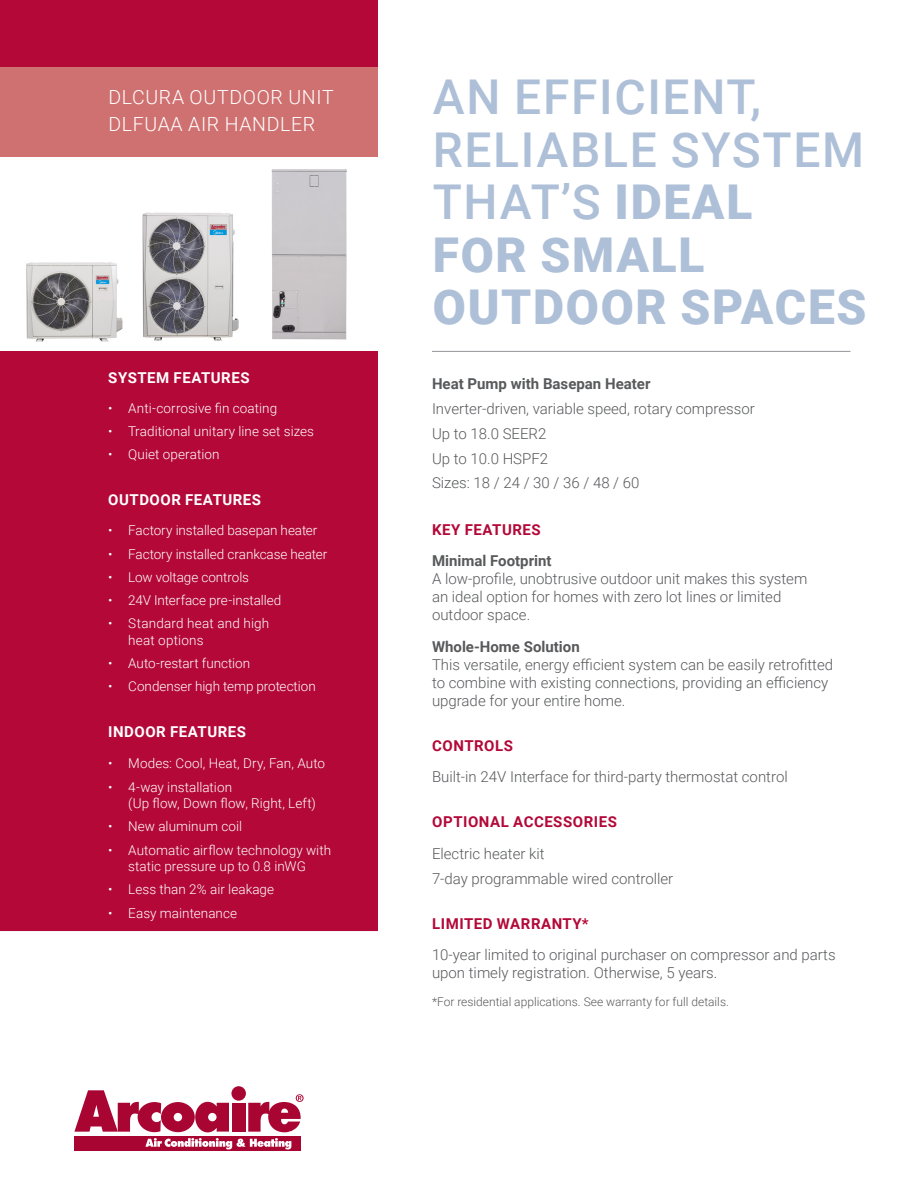
<style>
.page{position:relative;width:918px;height:1188px;background:#fff}
.page>*{position:absolute;margin:0;border:0;box-sizing:border-box;transform-origin:0 0}
.t1{font:500 48px/52.5px "Roboto";letter-spacing:.035em;color:#aebfd8}
.t2{font:300 19.5px/27px "Roboto";letter-spacing:.035em;color:#fff}
.t3{font:300 15px/18px "Roboto";color:#58595b}
.t4{font:700 15px "Roboto";color:#58595b}
.t5{font:700 15px "Roboto";letter-spacing:.035em;color:#b30838}
.t6{font:700 15px "Roboto";letter-spacing:.035em;color:#fff}
.t7{font:300 13.5px/16.5px "Roboto";color:#fff}
.t8{font:300 12px "Roboto";color:#58595b}
.s1{font-weight:900}
</style>
<div class="page">
<div style="left:75px;top:1136px;width:226px;height:15px;background:#a90533"></div>
<svg style="left:145px;top:1138px;width:146px;height:11px"></svg>
<div style="left:231px;top:1086px;width:15px;height:15px;background:#a90533;border-radius:50%"></div>
<svg style="left:74px;top:1090px;width:155px;height:42px"></svg>
<div style="left:232px;top:1103px;width:13px;height:29px;background:#a90533"></div>
<svg style="left:248px;top:1094px;width:56px;height:38px"></svg>
<hr style="left:432px;top:351px;width:418px;height:1px;background:#939598">
<div style="left:0;top:351px;width:378px;height:580px;background:#b30838"></div>
<div style="left:0;top:0;width:378px;height:68px;background:#b30838"></div>
<div style="left:0;top:68px;width:378px;height:89px;background:#cf7170"></div>
<img style="left:271px;top:169px;width:76px;height:171px">
<img style="left:142px;top:212px;width:97px;height:129px">
<img style="left:26px;top:262px;width:97px;height:80px">
<h2 class="t2" style="left:108px;top:83px;width:227px">DLCURA OUTDOOR UNIT<br>DLFUAA AIR HANDLER</h2>
<p class="t6" style="left:108px;top:367px;width:143px">SYSTEM FEATURES</p>
<p class="t7" style="left:108px;top:399px;width:171px">• Anti-corrosive fin coating</p>
<p class="t7" style="left:108px;top:423px;width:207px">• Traditional unitary line set sizes</p>
<p class="t7" style="left:108px;top:446px;width:113px">• Quiet operation</p>
<p class="t6" style="left:108px;top:489px;width:154px">OUTDOOR FEATURES</p>
<p class="t7" style="left:108px;top:522px;width:211px">• Factory installed basepan heater</p>
<p class="t7" style="left:108px;top:545px;width:221px">• Factory installed crankcase heater</p>
<p class="t7" style="left:108px;top:568px;width:143px">• Low voltage controls</p>
<p class="t7" style="left:108px;top:592px;width:175px">• 24V Interface pre-installed</p>
<p class="t7" style="left:128px;top:615px;width:143px;text-indent:-20px">• Standard heat and high heat options</p>
<p class="t7" style="left:108px;top:655px;width:144px">• Auto-restart function</p>
<p class="t7" style="left:108px;top:678px;width:209px">• Condenser high temp protection</p>
<p class="t6" style="left:108px;top:721px;width:139px">INDOOR FEATURES</p>
<p class="t7" style="left:108px;top:755px;width:219px">• Modes: Cool, Heat, Dry, Fan, Auto</p>
<p class="t7" style="left:128px;top:778px;width:189px;text-indent:-20px">• 4-way installation<br>(Up flow, Down flow, Right, Left)</p>
<p class="t7" style="left:108px;top:818px;width:136px">• New aluminum coil</p>
<p class="t7" style="left:108px;top:841px;width:225px;text-align:center">• Automatic airflow technology with static pressure up to 0.8 inWG</p>
<p class="t7" style="left:108px;top:881px;width:168px">• Less than 2% air leakage</p>
<p class="t7" style="left:108px;top:904px;width:131px">• Easy maintenance</p>
<h1 class="t1" style="left:433px;top:69px;width:435px">AN EFFICIENT,<br>RELIABLE SYSTEM<br>THAT’S <span class="s1">IDEAL<br>FOR SMALL<br>OUTDOOR SPACES</span></h1>
<p class="t4" style="left:432px;top:373px;width:220px">Heat Pump with Basepan Heater</p>
<p class="t3" style="left:432px;top:396px;width:324px;line-height:24.8px">Inverter-driven, variable speed, rotary compressor<br>Up to 18.0 SEER2<br>Up to 10.0 HSPF2<br>Sizes: 18 / 24 / 30 / 36 / 48 / 60</p>
<p class="t5" style="left:432px;top:519px;width:110px">KEY FEATURES</p>
<p class="t4" style="left:432px;top:550px;width:121px">Minimal Footprint</p>
<p class="t3" style="left:432px;top:569px;width:377px">A low-profile, unobtrusive outdoor unit makes this system an ideal option for homes with zero lot lines or limited outdoor space.</p>
<p class="t4" style="left:432px;top:636px;width:149px">Whole-Home Solution</p>
<p class="t3" style="left:432px;top:655px;width:403px">This versatile, energy efficient system can be easily retrofitted to combine with existing connections, providing an efficiency upgrade for your entire home.</p>
<p class="t5" style="left:432px;top:735px;width:82px">CONTROLS</p>
<p class="t3" style="left:432px;top:767px;width:357px">Built-in 24V Interface for third-party thermostat control</p>
<p class="t5" style="left:432px;top:811px;width:186px">OPTIONAL ACCESSORIES</p>
<p class="t3" style="left:432px;top:840px;width:243px;line-height:24.8px">Electric heater kit<br>7-day programmable wired controller</p>
<p class="t5" style="left:432px;top:913px;width:158px">LIMITED WARRANTY*</p>
<p class="t3" style="left:432px;top:945px;width:405px">10-year limited to original purchaser on compressor and parts upon timely registration. Otherwise, 5 years.</p>
<p class="t8" style="left:432px;top:993px;width:298px">*For residential applications. See warranty for full details.</p>
</div>
